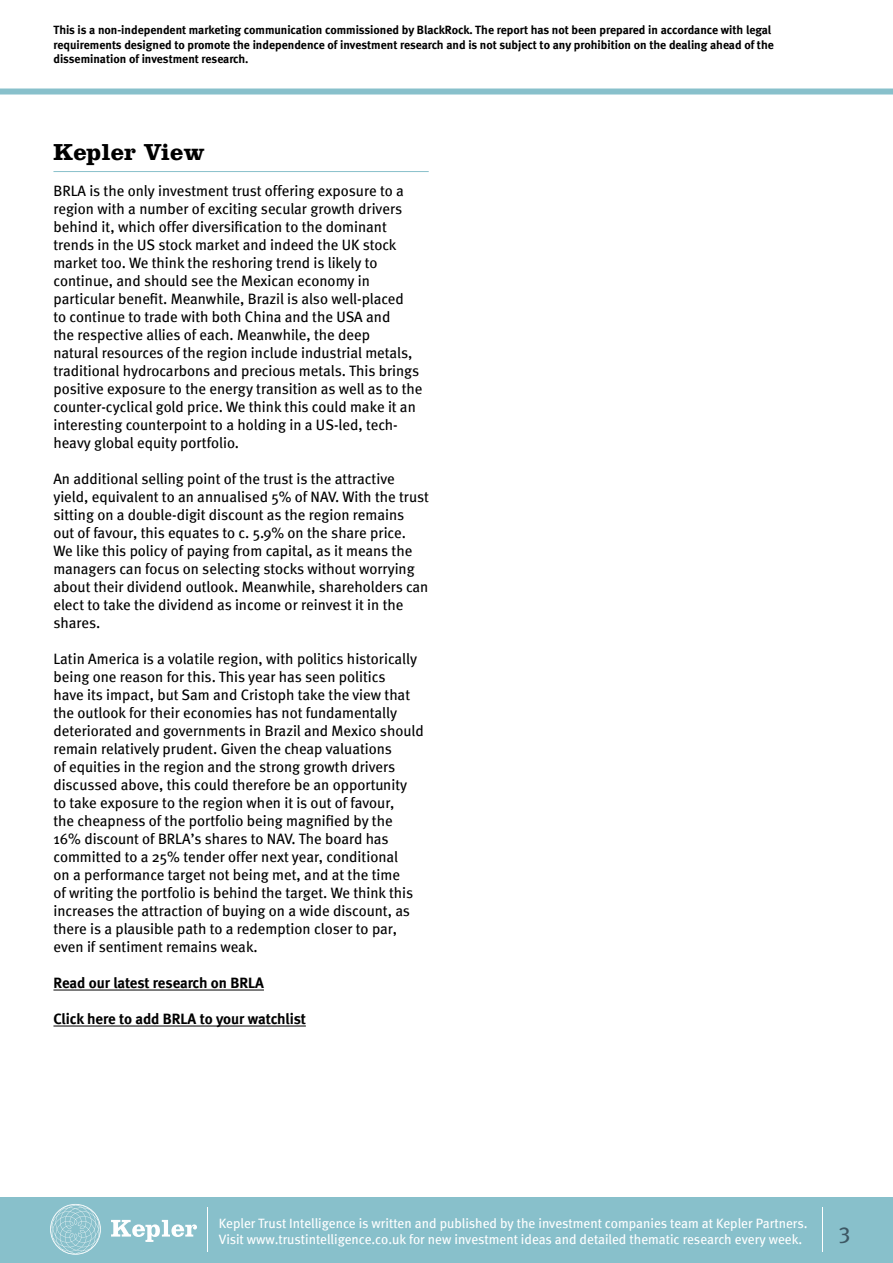
<style>
.page{position:relative;width:893px;height:1263px;background:#fff}
.page>*{position:absolute;margin:0;border:0;box-sizing:border-box;transform-origin:0 0}
.t1{font:700 24px "Clarendon LT Std";color:#000}
.t2{font:22.5px "Meta";color:#3d5864}
.t3{font:15px/18px "Meta";color:#000}
.t4{font:15px "Meta Bold LF";letter-spacing:-.005em;color:#000}
.t5{font:13.5px/16.2px "Meta";color:#fff}
.t6{font:12px/14.4px "Meta Bold LF";color:#000}
</style>
<div class="page">
<div style="left:0;top:1197px;width:893px;height:66px;background:#88c0cb"></div>
<svg style="left:111px;top:1220px;width:86px;height:22px"></svg>
<svg style="left:50px;top:1204px;width:51px;height:51px"></svg>
<hr style="left:207px;top:1207px;width:1px;height:44px;background:#fff">
<div style="left:0;top:89px;width:893px;height:6px;background:#88c0cb"></div>
<hr style="left:822px;top:1207px;width:1px;height:44px;background:#fff">
<hr style="left:53px;top:171px;width:376px;height:1px;background:#88c0cb">
<hr style="left:53px;top:990px;width:211px;height:1px;background:#000">
<hr style="left:53px;top:1026px;width:253px;height:1px;background:#000">
<p class="t6" style="left:53px;top:23px;width:722px">This is a non-independent marketing communication commissioned by BlackRock. The report has not been prepared in accordance with legal requirements designed to promote the independence of investment research and is not subject to any prohibition on the dealing ahead of the dissemination of investment research.</p>
<h1 class="t1" style="left:53px;top:137px;width:153px">Kepler View</h1>
<p class="t3" style="left:53px;top:182px;width:371px">BRLA is the only investment trust offering exposure to a region with a number of exciting secular growth drivers behind it, which offer diversification to the dominant trends in the US stock market and indeed the UK stock market too. We think the reshoring trend is likely to continue, and should see the Mexican economy in particular benefit. Meanwhile, Brazil is also well-placed<br>to continue to trade with both China and the USA and<br>the respective allies of each. Meanwhile, the deep<br>natural resources of the region include industrial metals, traditional hydrocarbons and precious metals. This brings positive exposure to the energy transition as well as to the counter-cyclical gold price. We think this could make it an interesting counterpoint to a holding in a US-led, tech&shy;heavy global equity portfolio.</p>
<p class="t3" style="left:53px;top:470px;width:377px">An additional selling point of the trust is the attractive yield, equivalent to an annualised 5% of NAV. With the trust sitting on a double-digit discount as the region remains<br>out of favour, this equates to c. 5.9% on the share price.<br>We like this policy of paying from capital, as it means the managers can focus on selecting stocks without worrying about their dividend outlook. Meanwhile, shareholders can elect to take the dividend as income or reinvest it in the shares.</p>
<p class="t3" style="left:53px;top:650px;width:372px">Latin America is a volatile region, with politics historically being one reason for this. This year has seen politics<br>have its impact, but Sam and Cristoph take the view that the outlook for their economies has not fundamentally deteriorated and governments in Brazil and Mexico should remain relatively prudent. Given the cheap valuations<br>of equities in the region and the strong growth drivers discussed above, this could therefore be an opportunity to take exposure to the region when it is out of favour,<br>the cheapness of the portfolio being magnified by the 16% discount of BRLA’s shares to NAV. The board has committed to a 25% tender offer next year, conditional<br>on a performance target not being met, and at the time<br>of writing the portfolio is behind the target. We think this increases the attraction of buying on a wide discount, as there is a plausible path to a redemption closer to par, even if sentiment remains weak.</p>
<p class="t4" style="left:53px;top:974px;width:212px">Read our latest research on BRLA</p>
<p class="t4" style="left:53px;top:1010px;width:254px">Click here to add BRLA to your watchlist</p>
<p class="t5" style="left:219px;top:1214px;width:590px">Kepler Trust Intelligence is written and published by the investment companies team at Kepler Partners.<br>Visit www.trustintelligence.co.uk for new investment ideas and detailed thematic research every week.</p>
<h2 class="t2" style="left:839px;top:1218px;width:13px">3</h2>
</div>
